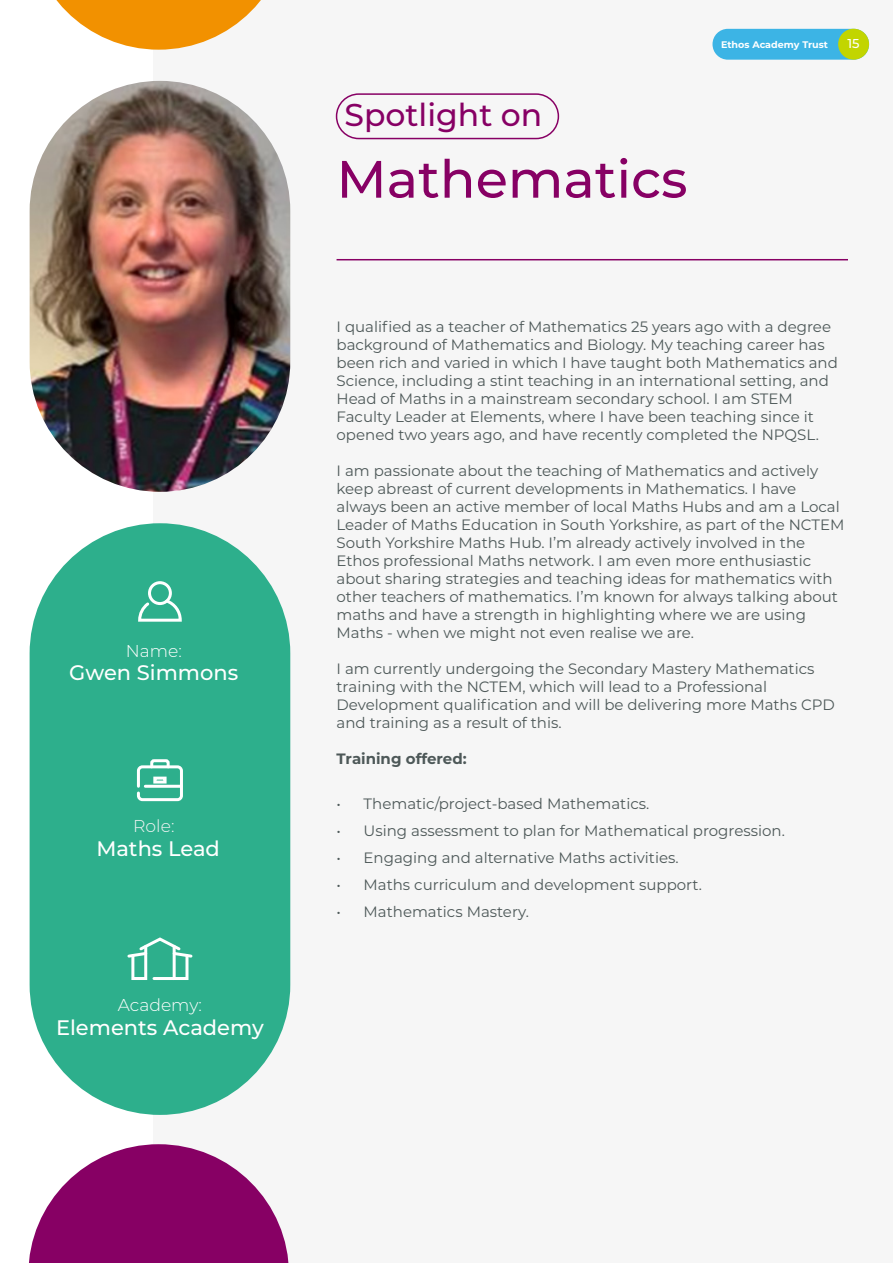
<style>
.page{position:relative;width:893px;height:1263px;background:#fff}
.page>*{position:absolute;margin:0;border:0;box-sizing:border-box;transform-origin:0 0}
.t1{font:500 52.5px "Montserrat";color:#870064}
.t2{font:500 31.5px "Montserrat";color:#870064}
.t3{font:500 21px "Montserrat";color:#fff}
.t4{font:300 17.25px "Montserrat";color:#fff}
.t5{font:300 17.25px "Montserrat";color:#f6f6f6}
.t6{font:15px/18px "Montserrat";color:#4d5858}
.t7{font:700 15px "Montserrat";color:#4d5858}
.t8{font:500 12.9px "Montserrat";color:#fff}
.t9{font:700 9.6px "Montserrat";color:#fff}
</style>
<div class="page">
<div style="left:154px;top:0;width:739px;height:1263px;background:#f6f6f6"></div>
<img style="left:30px;top:81px;width:260px;height:411px;border-radius:130px">
<div style="left:30px;top:523px;width:260px;height:592px;background:#2daf8c;border-radius:130px"></div>
<hr style="left:337px;top:259px;width:511px;height:1px;background:#870064">
<div style="left:336px;top:93px;width:223px;height:46px;border:2px solid #870064;border-radius:22px"></div>
<svg style="left:56px;top:0;width:205px;height:50px"></svg>
<svg style="left:29px;top:1144px;width:260px;height:119px"></svg>
<div style="left:148px;top:581px;width:24px;height:24px;border:3px solid #fff;border-radius:50%"></div>
<svg style="left:138px;top:597px;width:44px;height:25px"></svg>
<div style="left:137px;top:765px;width:46px;height:36px;border:3px solid #fff;border-radius:4px"></div>
<hr style="left:145px;top:785px;width:36px;height:3px;background:#fff">
<svg style="left:149px;top:759px;width:22px;height:10px"></svg>
<div style="left:153px;top:777px;width:14px;height:6px;border:3px solid #fff"></div>
<svg style="left:127px;top:937px;width:66px;height:43px"></svg>
<hr style="left:154px;top:977px;width:20px;height:3px;background:#fff">
<div style="left:712px;top:29px;width:157px;height:31px;background:#3cb4e5;border-radius:15px"></div>
<div style="left:838px;top:29px;width:31px;height:31px;background:#c2d500;border-radius:50%"></div>
<p class="t4" style="left:126px;top:639px;width:57px">Name:</p>
<h3 class="t3" style="left:69px;top:658px;width:171px">Gwen Simmons</h3>
<p class="t5" style="left:133px;top:814px;width:43px">Role:</p>
<h3 class="t3" style="left:96px;top:834px;width:125px">Maths Lead</h3>
<p class="t4" style="left:118px;top:993px;width:86px">Academy:</p>
<h3 class="t3" style="left:56px;top:1013px;width:209px">Elements Academy</h3>
<h2 class="t2" style="left:345px;top:93px;width:199px">Spotlight on</h2>
<h1 class="t1" style="left:337px;top:142px;width:352px">Mathematics</h1>
<p class="t9" style="left:721px;top:37px;width:108px">Ethos Academy Trust</p>
<p class="t8" style="left:847px;top:34px;width:14px">15</p>
<p class="t6" style="left:337px;top:317px;width:503px">I qualified as a teacher of Mathematics 25 years ago with a degree background of Mathematics and Biology. My teaching career has been rich and varied in which I have taught both Mathematics and Science, including a stint teaching in an international setting, and Head of Maths in a mainstream secondary school. I am STEM Faculty Leader at Elements, where I have been teaching since it opened two years ago, and have recently completed the NPQSL.</p>
<p class="t6" style="left:337px;top:461px;width:509px">I am passionate about the teaching of Mathematics and actively keep abreast of current developments in Mathematics. I have always been an active member of local Maths Hubs and am a Local Leader of Maths Education in South Yorkshire, as part of the NCTEM South Yorkshire Maths Hub. I’m already actively involved in the Ethos professional Maths network. I am even more enthusiastic about sharing strategies and teaching ideas for mathematics with other teachers of mathematics. I’m known for always talking about maths and have a strength in highlighting where we are using Maths - when we might not even realise we are.</p>
<p class="t6" style="left:337px;top:659px;width:500px">I am currently undergoing the Secondary Mastery Mathematics training with the NCTEM, which will lead to a Professional Development qualification and will be delivering more Maths CPD and training as a result of this.</p>
<p class="t7" style="left:337px;top:748px;width:132px">Training offered:</p>
<p class="t6" style="left:337px;top:794px;width:314px">• Thematic/project-based Mathematics.</p>
<p class="t6" style="left:337px;top:821px;width:450px">• Using assessment to plan for Mathematical progression.</p>
<p class="t6" style="left:337px;top:848px;width:344px">• Engaging and alternative Maths activities.</p>
<p class="t6" style="left:337px;top:875px;width:367px">• Maths curriculum and development support.</p>
<p class="t6" style="left:337px;top:902px;width:194px">• Mathematics Mastery.</p>
</div>
